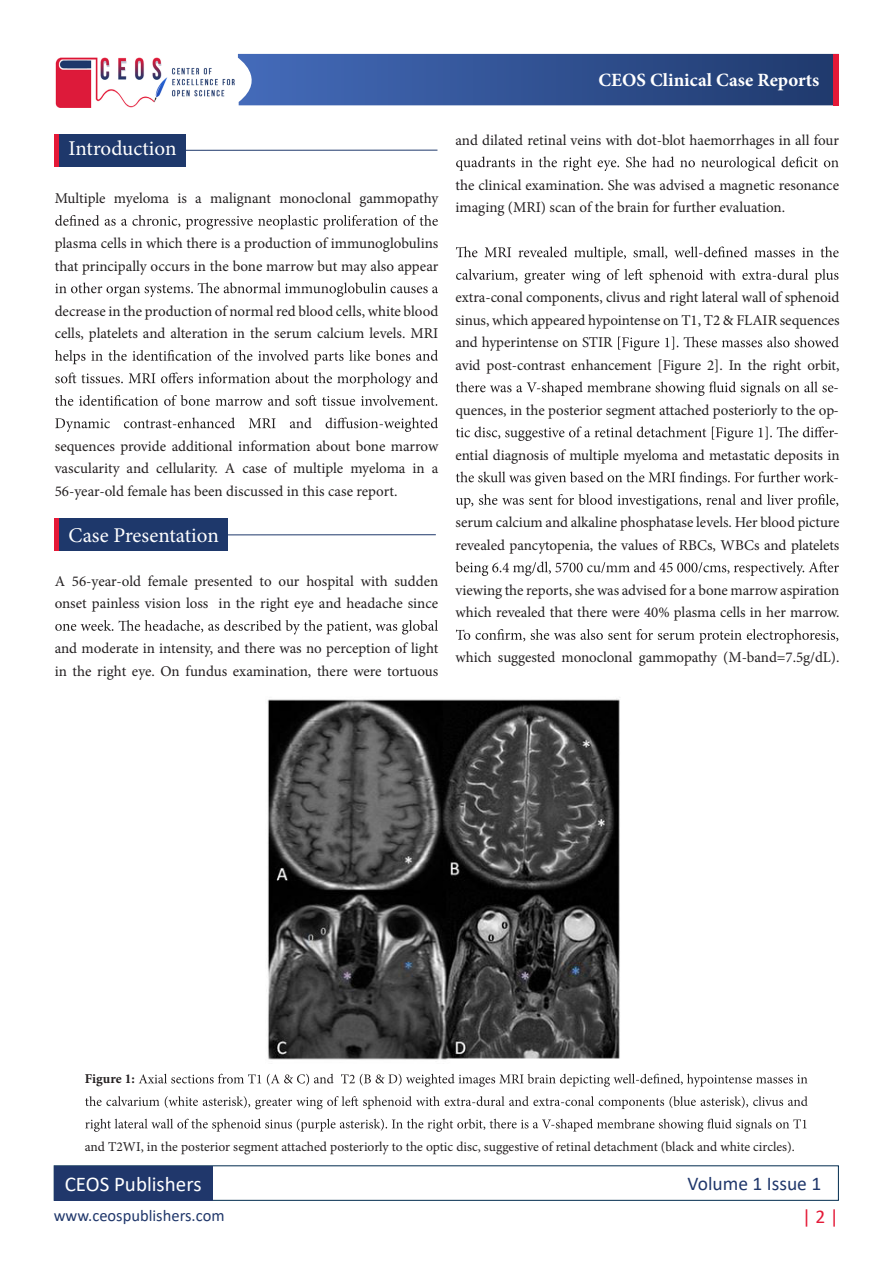
<style>
.page{position:relative;width:893px;height:1263px;background:#fff}
.page>*{position:absolute;margin:0;border:0;box-sizing:border-box;transform-origin:0 0}
.t1{font:21px "Minion Pro";color:#fff}
.t2{font:21px "Calibri";color:#fff}
.t3{font:19.5px "Calibri";color:#20376b}
.t4{font:19.5px "Calibri";color:#e41937}
.t5{font:700 18.75px "Minion Pro";color:#fff}
.t6{font:16.5px "Calibri";color:#20376b}
.t7{font:15px/22.5px "Minion Pro";letter-spacing:-.005em;color:#231f20}
.t8{font:13.5px "Minion Pro";color:#231f20}
.t9{font:700 13.5px "Minion Pro";color:#231f20}
</style>
<div class="page">
<svg style="left:55px;top:215px;width:383px;height:14px"></svg>
<svg style="left:55px;top:282px;width:383px;height:15px"></svg>
<svg style="left:55px;top:350px;width:383px;height:14px"></svg>
<svg style="left:55px;top:372px;width:383px;height:15px"></svg>
<svg style="left:55px;top:395px;width:382px;height:11px"></svg>
<svg style="left:55px;top:417px;width:383px;height:15px"></svg>
<div style="left:55px;top:518px;width:172px;height:33px;background:#1e386b"></div>
<svg style="left:54px;top:518px;width:1px;height:33px"></svg>
<svg style="left:55px;top:518px;width:4px;height:33px"></svg>
<hr style="left:224px;top:534px;width:212px;height:1px;background:#1e386b">
<svg style="left:55px;top:620px;width:383px;height:14px"></svg>
<div style="left:55px;top:134px;width:130px;height:33px;background:#1e386b"></div>
<svg style="left:54px;top:134px;width:1px;height:33px"></svg>
<svg style="left:55px;top:134px;width:4px;height:33px"></svg>
<hr style="left:181px;top:150px;width:256px;height:1px;background:#1e386b">
<svg style="left:237px;top:54px;width:602px;height:51px;background:#355594"></svg>
<img style="left:55px;top:57px;width:179px;height:51px">
<div style="left:54px;top:1165px;width:785px;height:36px;border:1px solid #002b4e"></div>
<div style="left:54px;top:1165px;width:158px;height:35px;background:#20376b"></div>
<svg style="left:456px;top:156px;width:383px;height:15px"></svg>
<svg style="left:456px;top:246px;width:383px;height:15px"></svg>
<svg style="left:456px;top:269px;width:382px;height:14px"></svg>
<svg style="left:618px;top:336px;width:221px;height:15px"></svg>
<svg style="left:456px;top:381px;width:377px;height:15px"></svg>
<svg style="left:456px;top:426px;width:378px;height:15px"></svg>
<svg style="left:456px;top:471px;width:378px;height:15px"></svg>
<svg style="left:456px;top:494px;width:382px;height:14px"></svg>
<svg style="left:456px;top:561px;width:383px;height:15px"></svg>
<svg style="left:456px;top:629px;width:382px;height:14px"></svg>
<img style="left:267px;top:698px;width:353px;height:362px">
<svg style="left:139px;top:1074px;width:668px;height:13px"></svg>
<svg style="left:85px;top:1096px;width:723px;height:13px"></svg>
<svg style="left:85px;top:1119px;width:721px;height:13px"></svg>
<p class="t5" style="left:599px;top:67px;width:222px">CEOS Clinical Case Reports</p>
<h1 class="t1" style="left:69px;top:135px;width:109px">Introduction</h1>
<p class="t7" style="left:55px;top:187px;width:385px">Multiple myeloma is a malignant monoclonal gammopathy</p>
<p class="t7" style="left:55px;top:232px;width:385px">plasma cells in which there is a production of immunoglobulins that principally occurs in the bone marrow but may also appear</p>
<p class="t7" style="left:55px;top:300px;width:385px">decrease in the production of normal red blood cells, white blood cells, platelets and alteration in the serum calcium levels. MRI</p>
<p class="t7" style="left:55px;top:435px;width:385px;text-align:justify">sequences provide additional information about bone marrow vascularity and cellularity. A case of multiple myeloma in a 56-year-old female has been discussed in this case report.</p>
<h1 class="t1" style="left:69px;top:521px;width:152px">Case Presentation</h1>
<p class="t7" style="left:55px;top:570px;width:385px">A 56-year-old female presented to our hospital with sudden onset painless vision loss in the right eye and headache since</p>
<p class="t7" style="left:55px;top:637px;width:385px">and moderate in intensity, and there was no perception of light in the right eye. On fundus examination, there were tortuous</p>
<p class="t7" style="left:455px;top:129px;width:385px">and dilated retinal veins with dot-blot haemorrhages in all four</p>
<p class="t7" style="left:455px;top:174px;width:385px">the clinical examination. She was advised a magnetic resonance imaging (MRI) scan of the brain for further evaluation.</p>
<p class="t7" style="left:455px;top:286px;width:385px">extra-conal components, clivus and right lateral wall of sphenoid</p>
<p class="t7" style="left:455px;top:309px;width:385px">sinus, which appeared hypointense on T1, T2 &amp; FLAIR sequences</p>
<p class="t7" style="left:455px;top:331px;width:159px">and hyperintense on STIR</p>
<p class="t7" style="left:455px;top:354px;width:385px">avid post-contrast enhancement [Figure 2]. In the right orbit,</p>
<p class="t7" style="left:834px;top:376px;width:7px">-</p>
<p class="t7" style="left:455px;top:399px;width:385px">quences, in the posterior segment attached posteriorly to the op-</p>
<p class="t7" style="left:834px;top:421px;width:7px">-</p>
<p class="t7" style="left:455px;top:444px;width:386px">ential diagnosis of multiple myeloma and metastatic deposits in</p>
<p class="t7" style="left:834px;top:466px;width:7px">-</p>
<p class="t7" style="left:455px;top:511px;width:386px">serum calcium and alkaline phosphatase levels. Her blood picture revealed pancytopenia, the values of RBCs, WBCs and platelets</p>
<p class="t7" style="left:455px;top:579px;width:386px">viewing the reports, she was advised for a bone marrow aspiration which revealed that there were 40% plasma cells in her marrow.</p>
<p class="t7" style="left:455px;top:646px;width:385px">which suggested monoclonal gammopathy (M-band=7.5g/dL).</p>
<p class="t9" style="left:85px;top:1069px;width:52px">Figure 1:</p>
<p class="t8" style="left:85px;top:1137px;width:712px">and T2WI, in the posterior segment attached posteriorly to the optic disc, suggestive of retinal detachment (black and white circles).</p>
<h1 class="t2" style="left:65px;top:1169px;width:138px">CEOS Publishers</h1>
<h2 class="t3" style="left:688px;top:1169px;width:135px">Volume 1 Issue 1</h2>
<h2 class="t4" style="left:802px;top:1202px;width:38px">| 2 |</h2>
<p class="t6" style="left:54px;top:1204px;width:172px">www.ceospublishers.com</p>
</div>
